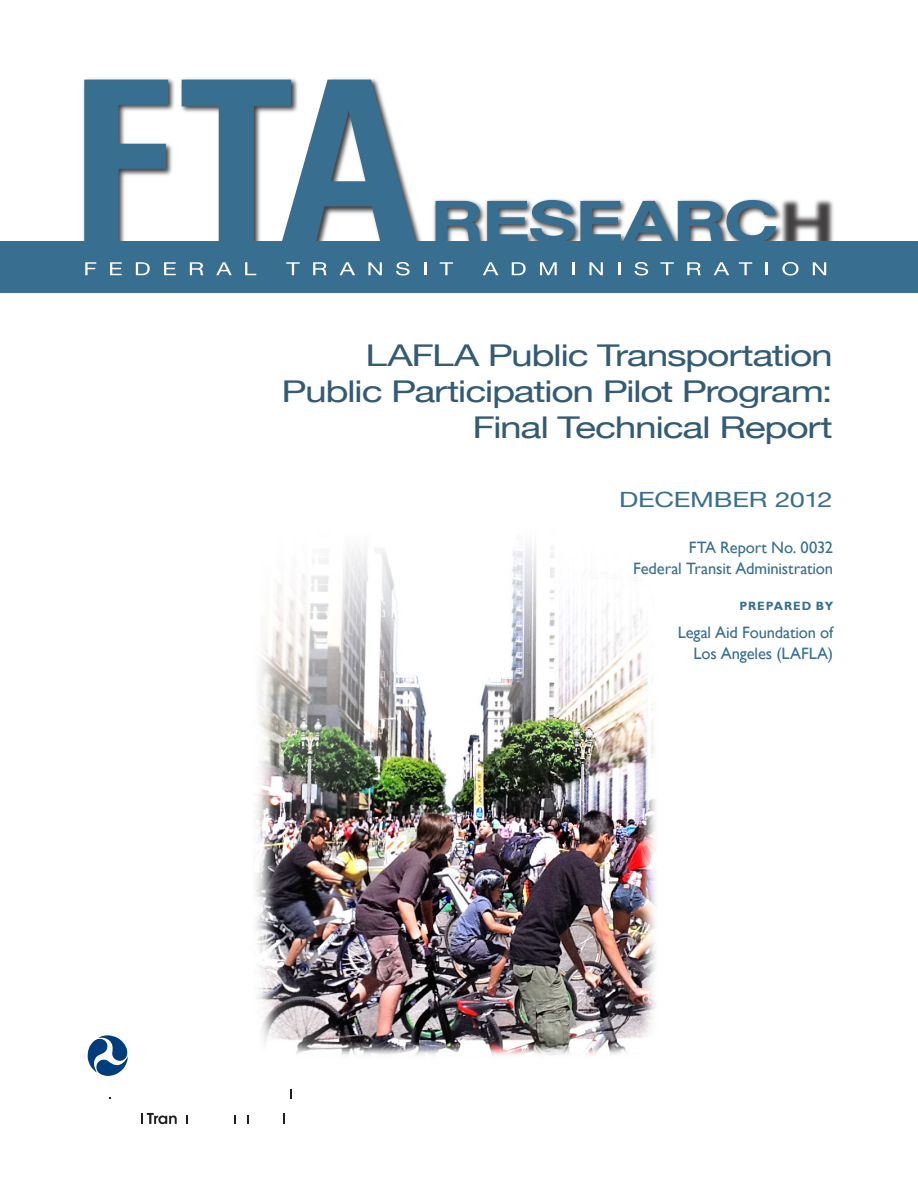
<style>
.page{position:relative;width:918px;height:1188px;background:#fff}
.page>*{position:absolute;margin:0;border:0;box-sizing:border-box;transform-origin:0 0}
.t1{font:30px/36px "Helvetica Neue";letter-spacing:-.035em;color:#345b74;text-align:right;scale:1.3 1}
.t2{font:21px "Helvetica Neue";letter-spacing:-.01em;color:#386e8f;scale:1.3 1}
.t3{font:16.5px/21px "Gill Sans";letter-spacing:-.01em;color:#386e8f;text-align:right}
.t4{font:700 12px "Gill Sans";letter-spacing:.075em;color:#386e8f}
</style>
<div class="page">
<img style="left:81px;top:78px;width:345px;height:164px">
<svg style="left:84px;top:80px;width:84px;height:162px"></svg>
<svg style="left:182px;top:80px;width:234px;height:162px"></svg>
<img style="left:431px;top:198px;width:405px;height:44px">
<svg style="left:436px;top:201px;width:45px;height:41px;background:#698ca1"></svg>
<svg style="left:487px;top:200px;width:289px;height:42px"></svg>
<div style="left:0;top:242px;width:918px;height:51px;background:#386f90"></div>
<svg style="left:85px;top:262px;width:11px;height:13px"></svg>
<svg style="left:110px;top:262px;width:12px;height:13px"></svg>
<svg style="left:136px;top:262px;width:14px;height:13px"></svg>
<svg style="left:164px;top:262px;width:12px;height:13px"></svg>
<svg style="left:190px;top:262px;width:13px;height:13px"></svg>
<svg style="left:216px;top:262px;width:16px;height:13px"></svg>
<svg style="left:245px;top:262px;width:11px;height:13px"></svg>
<svg style="left:286px;top:262px;width:14px;height:13px"></svg>
<svg style="left:313px;top:262px;width:14px;height:13px"></svg>
<svg style="left:340px;top:262px;width:15px;height:13px"></svg>
<svg style="left:368px;top:262px;width:14px;height:13px"></svg>
<svg style="left:396px;top:262px;width:14px;height:14px"></svg>
<svg style="left:424px;top:262px;width:2px;height:13px"></svg>
<svg style="left:440px;top:262px;width:13px;height:13px"></svg>
<svg style="left:483px;top:262px;width:15px;height:13px"></svg>
<svg style="left:512px;top:262px;width:14px;height:13px"></svg>
<svg style="left:540px;top:262px;width:17px;height:13px"></svg>
<svg style="left:572px;top:262px;width:2px;height:13px"></svg>
<svg style="left:589px;top:262px;width:14px;height:13px"></svg>
<svg style="left:618px;top:262px;width:2px;height:13px"></svg>
<svg style="left:635px;top:262px;width:13px;height:14px"></svg>
<svg style="left:660px;top:262px;width:14px;height:13px"></svg>
<svg style="left:687px;top:262px;width:14px;height:13px"></svg>
<svg style="left:714px;top:262px;width:15px;height:13px"></svg>
<svg style="left:739px;top:262px;width:13px;height:13px"></svg>
<svg style="left:766px;top:262px;width:2px;height:13px"></svg>
<svg style="left:782px;top:262px;width:17px;height:14px"></svg>
<svg style="left:813px;top:262px;width:13px;height:13px"></svg>
<img style="left:255px;top:546px;width:401px;height:553px">
<svg style="left:87px;top:1035px;width:41px;height:41px"></svg>
<svg style="left:141px;top:1113px;width:36px;height:11px"></svg>
<svg style="left:186px;top:1116px;width:2px;height:8px"></svg>
<svg style="left:234px;top:1116px;width:2px;height:8px"></svg>
<svg style="left:247px;top:1116px;width:2px;height:8px"></svg>
<svg style="left:283px;top:1113px;width:2px;height:11px"></svg>
<h2 class="t1" style="left:282px;top:335px;width:426px">LAFLA Public Transportation<br>Public Participation Pilot Program:<br>Final Technical Report</h2>
<p class="t2" style="left:619px;top:481px;width:166px">DECEMBER 2012</p>
<p class="t3" style="left:633px;top:537px;width:201px">FTA Report No. 0032<br>Federal Transit Administration</p>
<p class="t4" style="left:740px;top:598px;width:95px">PREPARED BY</p>
<p class="t3" style="left:678px;top:622px;width:157px">Legal Aid Foundation of<br>Los Angeles (LAFLA)</p>
</div>
